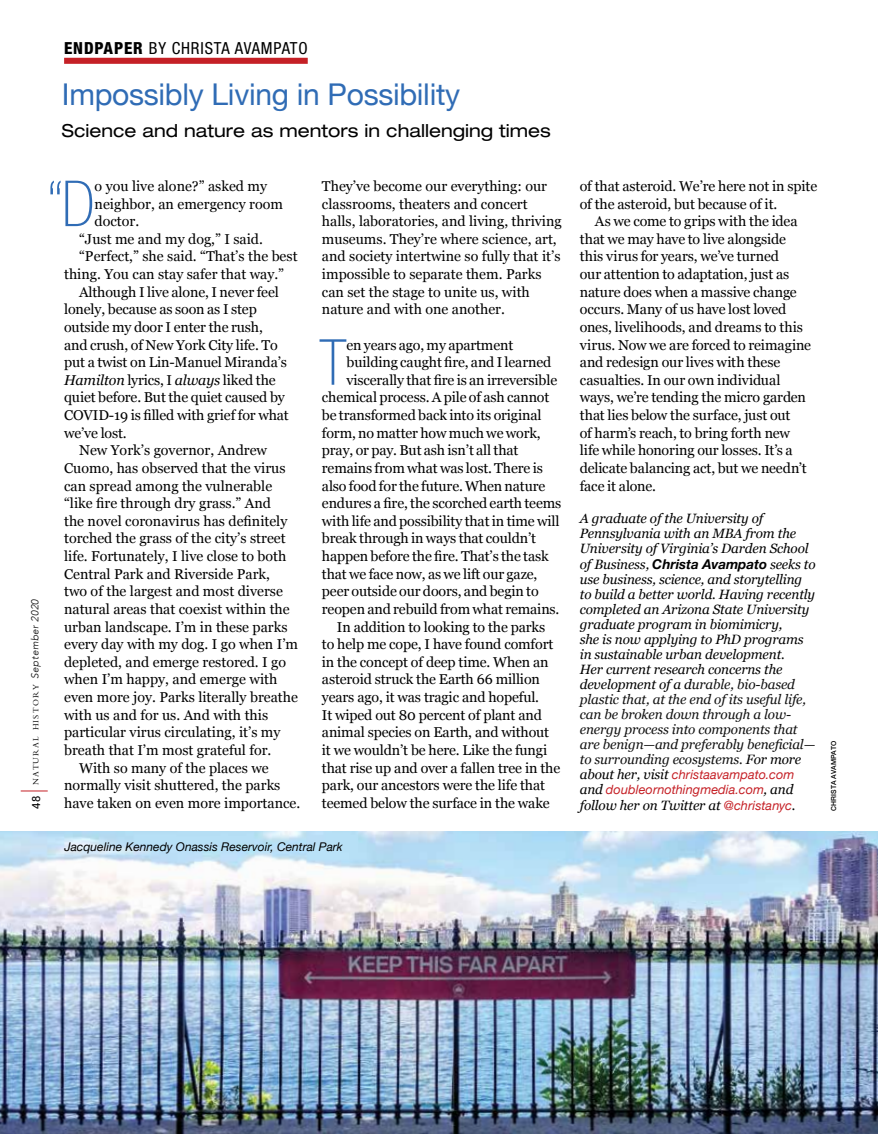
<style>
.page{position:relative;width:878px;height:1134px;background:#fff}
.page>*{position:absolute;margin:0;border:0;box-sizing:border-box;transform-origin:0 0}
.t1{font:100 condensed 63.6px "Helvetica Neue";color:#306cb5}
.t2{font:100 condensed 59.85px "Helvetica Neue";color:#306cb5}
.t3{font:30px "Helvetica Neue UI";letter-spacing:-.01em;color:#306cb5}
.t4{font:expanded 18px "Helvetica Neue";color:#000}
.t5{font:condensed 16.65px "Helvetica Neue";letter-spacing:.05em;color:#000}
.t6{font:14.25px/17.7px "Georgia";letter-spacing:-.01em;color:#000}
.t7{font:italic 13.5px/15px "Georgia";letter-spacing:-.01em;color:#000}
.t8{font:italic 12.75px/15.5px "Helvetica Neue";letter-spacing:.005em;color:#c52026}
.t9{font:italic 12px "Helvetica Neue";color:#000}
.t10{font:8.4px "Bembo Altered";letter-spacing:.145em;color:#000}
.t11{font:500 6.9px "Helvetica Neue";letter-spacing:.025em;color:#000}
.s1{font-weight:800}
.s2{font-family:"Avenir";font-weight:500;font-size:11.25px}
.s3{font-family:"Avenir";font-weight:300;font-style:italic;font-size:10.2px}
.s4{font-style:italic}
.s5{font-family:"Helvetica Neue";font-weight:700}
.s6{color:#111}
.s7{font-family:"Georgia";font-size:13.5px;color:#000}
.s8{font-family:"Helvetica Neue";font-size:12.75px;color:#c52026}
</style>
<div class="page">
<img style="left:0;top:831px;width:878px;height:303px">
<div style="left:64px;top:58px;width:244px;height:6px;background:#c52026"></div>
<svg style="left:21px;top:791px;width:27px;height:1px"></svg>
<p class="t5" style="left:64px;top:38px;width:245px"><span class="s1">ENDPAPER</span> BY CHRISTA AVAMPATO</p>
<h3 class="t3" style="left:62px;top:76px;width:399px">Impossibly Living in Possibility</h3>
<p class="t4" style="left:62px;top:119px;width:490px">Science and nature as mentors in challenging times</p>
<p class="t10" style="left:31px;top:809px;width:212px;rotate:-90deg"><span class="s2">48</span> natural history <span class="s3">September 2020</span></p>
<h1 class="t1" style="left:62px;top:168px;width:35px">D</h1>
<p class="t6" style="left:95px;top:177px;width:174px">o you live alone?” asked my</p>
<h2 class="t2" style="left:46px;top:169px;width:19px">“</h2>
<p class="t6" style="left:95px;top:195px;width:190px">neighbor, an emergency room</p>
<p class="t6" style="left:95px;top:212px;width:46px">doctor.</p>
<p class="t6" style="left:79px;top:230px;width:185px">“Just me and my dog,” I said.</p>
<p class="t6" style="left:79px;top:248px;width:220px">“Perfect,” she said. “That’s the best</p>
<p class="t6" style="left:64px;top:265px;width:221px">thing. You can stay safer that way.”</p>
<p class="t6" style="left:79px;top:283px;width:201px">Although I live alone, I never feel</p>
<p class="t6" style="left:64px;top:300px;width:194px">lonely, because as soon as I step</p>
<p class="t6" style="left:64px;top:318px;width:200px">outside my door I enter the rush,</p>
<p class="t6" style="left:64px;top:336px;width:215px">and crush, of New York City life. To</p>
<p class="t6" style="left:64px;top:353px;width:224px">put a twist on Lin-Manuel Miranda’s</p>
<p class="t6" style="left:64px;top:371px;width:213px"><span class="s4">Hamilton</span> lyrics, I <span class="s4">always</span> liked the</p>
<p class="t6" style="left:64px;top:389px;width:222px">quiet before. But the quiet caused by</p>
<p class="t6" style="left:64px;top:406px;width:226px">COVID-19 is filled with grief for what</p>
<p class="t6" style="left:64px;top:424px;width:64px">we’ve lost.</p>
<p class="t6" style="left:79px;top:441px;width:189px">New York’s governor, Andrew</p>
<p class="t6" style="left:64px;top:459px;width:223px">Cuomo, has observed that the virus</p>
<p class="t6" style="left:64px;top:477px;width:209px">can spread among the vulnerable</p>
<p class="t6" style="left:64px;top:494px;width:208px">“like fire through dry grass.” And</p>
<p class="t6" style="left:64px;top:512px;width:225px">the novel coronavirus has definitely</p>
<p class="t6" style="left:64px;top:530px;width:223px">torched the grass of the city’s street</p>
<p class="t6" style="left:64px;top:547px;width:224px">life. Fortunately, I live close to both</p>
<p class="t6" style="left:64px;top:565px;width:207px">Central Park and Riverside Park,</p>
<p class="t6" style="left:64px;top:582px;width:220px">two of the largest and most diverse</p>
<p class="t6" style="left:64px;top:600px;width:227px">natural areas that coexist within the</p>
<p class="t6" style="left:64px;top:618px;width:225px">urban landscape. I’m in these parks</p>
<p class="t6" style="left:64px;top:635px;width:235px">every day with my dog. I go when I’m</p>
<p class="t6" style="left:64px;top:653px;width:223px">depleted, and emerge restored. I go</p>
<p class="t6" style="left:64px;top:671px;width:215px">when I’m happy, and emerge with</p>
<p class="t6" style="left:64px;top:688px;width:235px">even more joy. Parks literally breathe</p>
<p class="t6" style="left:64px;top:706px;width:206px">with us and for us. And with this</p>
<p class="t6" style="left:64px;top:724px;width:218px">particular virus circulating, it’s my</p>
<p class="t6" style="left:64px;top:741px;width:209px">breath that I’m most grateful for.</p>
<p class="t6" style="left:79px;top:759px;width:191px">With so many of the places we</p>
<p class="t6" style="left:64px;top:776px;width:218px">normally visit shuttered, the parks</p>
<p class="t6" style="left:64px;top:794px;width:238px">have taken on even more importance.</p>
<p class="t6" style="left:322px;top:177px;width:241px">They’ve become our everything: our classrooms, theaters and concert halls, laboratories, and living, thriving museums. They’re where science, art, and society intertwine so fully that it’s impossible to separate them. Parks can set the stage to unite us, with nature and with one another.</p>
<h1 class="t1" style="left:319px;top:327px;width:29px">T</h1>
<p class="t6" style="left:346px;top:336px;width:168px">en years ago, my apartment</p>
<p class="t6" style="left:346px;top:353px;width:206px">building caught fire, and I learned</p>
<p class="t6" style="left:346px;top:371px;width:212px">viscerally that fire is an irreversible</p>
<p class="t6" style="left:322px;top:389px;width:229px">chemical process. A pile of ash cannot</p>
<p class="t6" style="left:322px;top:406px;width:221px">be transformed back into its original</p>
<p class="t6" style="left:322px;top:424px;width:220px">form, no matter how much we work,</p>
<p class="t6" style="left:322px;top:441px;width:198px">pray, or pay. But ash isn’t all that</p>
<p class="t6" style="left:322px;top:459px;width:222px">remains from what was lost. There is</p>
<p class="t6" style="left:322px;top:477px;width:225px">also food for the future. When nature</p>
<p class="t6" style="left:322px;top:494px;width:241px">endures a fire, the scorched earth teems</p>
<p class="t6" style="left:322px;top:512px;width:239px">with life and possibility that in time will</p>
<p class="t6" style="left:322px;top:530px;width:215px">break through in ways that couldn’t</p>
<p class="t6" style="left:322px;top:547px;width:228px">happen before the fire. That’s the task</p>
<p class="t6" style="left:322px;top:565px;width:217px">that we face now, as we lift our gaze,</p>
<p class="t6" style="left:322px;top:582px;width:218px">peer outside our doors, and begin to</p>
<p class="t6" style="left:322px;top:600px;width:239px">reopen and rebuild from what remains.</p>
<p class="t6" style="left:337px;top:618px;width:210px">In addition to looking to the parks</p>
<p class="t6" style="left:322px;top:635px;width:233px">to help me cope, I have found comfort</p>
<p class="t6" style="left:322px;top:653px;width:228px">in the concept of deep time. When an</p>
<p class="t6" style="left:322px;top:671px;width:219px">asteroid struck the Earth 66 million</p>
<p class="t6" style="left:322px;top:688px;width:219px">years ago, it was tragic and hopeful.</p>
<p class="t6" style="left:322px;top:706px;width:221px">It wiped out 80 percent of plant and</p>
<p class="t6" style="left:322px;top:723px;width:229px">animal species on Earth, and without</p>
<p class="t6" style="left:322px;top:741px;width:227px">it we wouldn’t be here. Like the fungi</p>
<p class="t6" style="left:322px;top:759px;width:240px">that rise up and over a fallen tree in the</p>
<p class="t6" style="left:322px;top:776px;width:224px">park, our ancestors were the life that</p>
<p class="t6" style="left:322px;top:794px;width:229px">teemed below the surface in the wake</p>
<p class="t9" style="left:64px;top:839px;width:280px">Jacqueline Kennedy Onassis Reservoir, Central Park</p>
<p class="t6" style="left:579px;top:177px;width:239px">of that asteroid. We’re here not in spite of the asteroid, but because of it.</p>
<p class="t6" style="left:579px;top:212px;width:233px;text-indent:15px">As we come to grips with the idea that we may have to live alongside this virus for years, we’ve turned<br>our attention to adaptation, just as nature does when a massive change occurs. Many of us have lost loved ones, livelihoods, and dreams to this virus. Now we are forced to reimagine and redesign our lives with these casualties. In our own individual ways, we’re tending the micro garden that lies below the surface, just out<br>of harm’s reach, to bring forth new life while honoring our losses. It’s a delicate balancing act, but we needn’t face it alone.</p>
<p class="t7" style="left:579px;top:511px;width:237px">A graduate of the University of Pennsylvania with an MBA from the University of Virginia’s Darden School of Business, <span class="s5">Christa Avampato</span> seeks to use business, science, and storytelling to build a better world. Having recently completed an Arizona State University graduate program in biomimicry,<br>she is now applying to PhD programs in sustainable urban development.<br>Her current research concerns the development of a d<span class="s6">urable, bio-based plastic that, at the end of its useful life, can be broken down through a low&shy;energy process into components that are benign—and preferably beneficial— to surrounding ecosystems.</span> For more</p>
<p class="t8" style="left:579px;top:768px;width:216px"><span class="s7">about her, visit</span> christaavampato.com <span class="s7">and</span> doubleornothingmedia.com<span class="s7">, and</span></p>
<p class="t7" style="left:579px;top:798px;width:217px">follow her on Twitter at <span class="s8">@christanyc</span>.</p>
<p class="t11" style="left:828px;top:811px;width:72px;rotate:-90deg">CHRISTA AVAMPATO</p>
</div>
